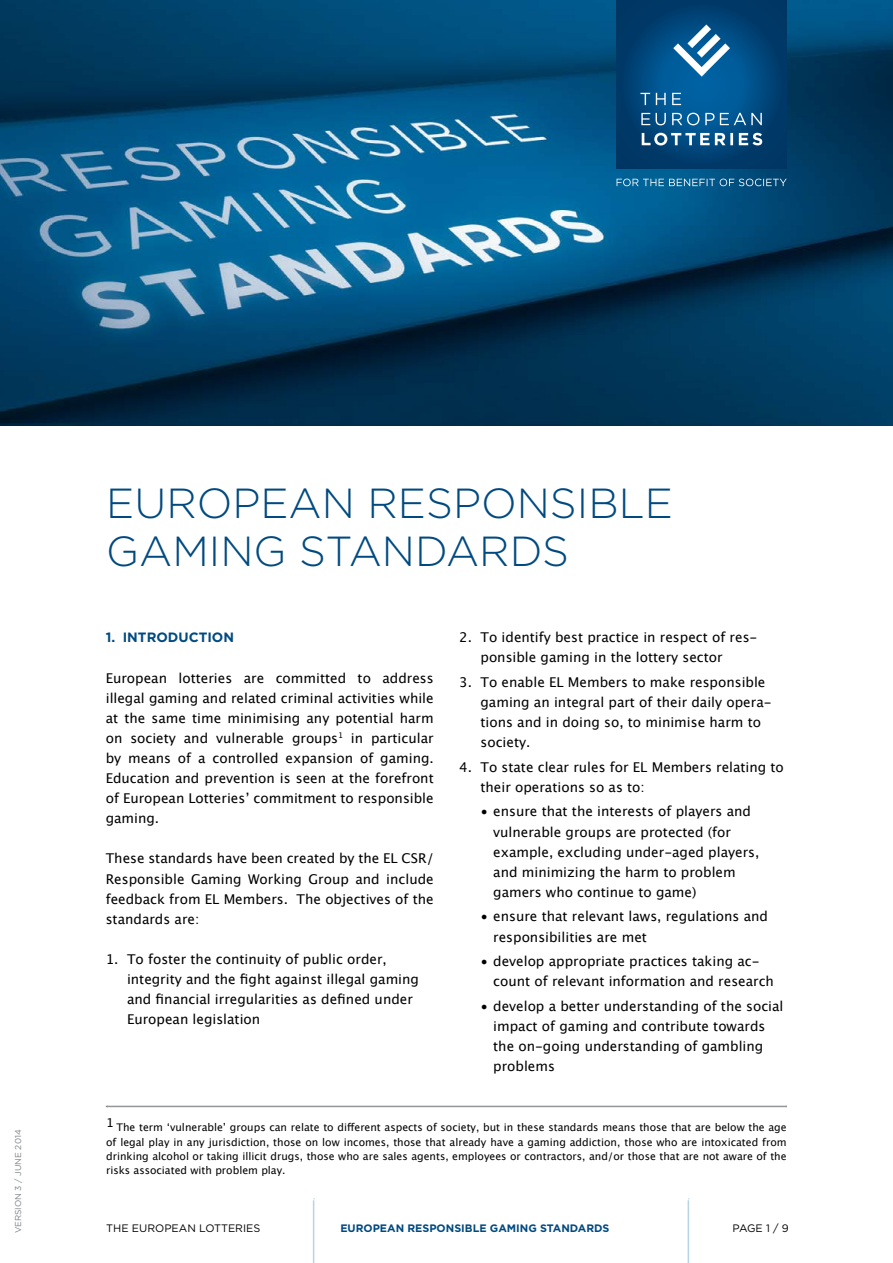
<style>
.page{position:relative;width:893px;height:1263px;background:#fff}
.page>*{position:absolute;margin:0;border:0;box-sizing:border-box;transform-origin:0 0}
.t1{font:300 42px/48px "Gotham";color:#004a80}
.t2{font:13.5px/20.1px "Lucida Grande";color:#000}
.t3{font:700 13.5px "Gotham";color:#004a80}
.t4{font:700 10.8px "Gotham";color:#004a80}
.t5{font:10.8px "Gotham";color:#000}
.t6{font:10.5px/14.2px "Lucida Grande";color:#000;text-align:justify}
.t7{font:8.55px "Gotham";color:#808285}
</style>
<div class="page">
<hr style="left:313px;top:1200px;width:1px;height:63px;background:#b5d5e5">
<hr style="left:688px;top:1200px;width:1px;height:63px;background:#b5d5e5">
<hr style="left:106px;top:1106px;width:681px;height:1px;background:#939598">
<img style="left:0;top:0;width:893px;height:425px">
<svg style="left:617px;top:0;width:170px;height:169px;background:#047"></svg>
<svg style="left:673px;top:25px;width:57px;height:52px"></svg>
<svg style="left:642px;top:133px;width:120px;height:12px"></svg>
<svg style="left:641px;top:113px;width:121px;height:12px"></svg>
<svg style="left:640px;top:93px;width:41px;height:12px"></svg>
<svg style="left:617px;top:179px;width:170px;height:7px"></svg>
<p class="t7" style="left:13px;top:1233px;width:105px;rotate:-90deg">VERSION 3 / JUNE 2014</p>
<h1 class="t1" style="left:106px;top:478px;width:568px">EUROPEAN RESPONSIBLE<br>GAMING STANDARDS</h1>
<p class="t3" style="left:106px;top:628px;width:130px">1. INTRODUCTION</p>
<p class="t2" style="left:106px;top:668px;width:329px;text-align:justify">European lotteries are committed to address illegal gaming and related criminal activities while at the same time minimising any potential harm on society and vulnerable groups<sup>1</sup> in particular by means of a controlled expansion of gaming.<br>Education and prevention is seen at the forefront of European Lotteries’ commitment to responsible gaming.</p>
<p class="t2" style="left:106px;top:849px;width:329px;text-align:justify">These standards have been created by the EL CSR/ Responsible Gaming Working Group and include feedback from EL Members. The objectives of the standards are:</p>
<p class="t2" style="left:127px;top:949px;width:293px;text-indent:-21px">1. To foster the continuity of public order, integrity and the fight against illegal gaming and financial irregularities as defined under European legislation</p>
<p class="t2" style="left:480px;top:627px;width:278px;text-indent:-21px">2. To identify best practice in respect of res&shy;ponsible gaming in the lottery sector</p>
<p class="t2" style="left:480px;top:672px;width:293px;text-indent:-21px">3. To enable EL Members to make responsible gaming an integral part of their daily opera&shy;tions and in doing so, to minimise harm to society.</p>
<p class="t2" style="left:480px;top:757px;width:305px;text-indent:-21px">4. To state clear rules for EL Members relating to their operations so as to:</p>
<p class="t2" style="left:493px;top:802px;width:268px;text-indent:-13px">• ensure that the interests of players and vulnerable groups are protected (for example, excluding under-aged players, and minimizing the harm to problem gamers who continue to game)</p>
<p class="t2" style="left:493px;top:907px;width:276px;text-indent:-13px">• ensure that relevant laws, regulations and responsibilities are met</p>
<p class="t2" style="left:493px;top:951px;width:282px;text-indent:-13px">• develop appropriate practices taking ac&shy;count of relevant information and research</p>
<p class="t2" style="left:493px;top:996px;width:292px;text-indent:-13px">• develop a better understanding of the social impact of gaming and contribute towards the on-going understanding of gambling problems</p>
<p class="t6" style="left:106px;top:1120px;width:682px"><sup>1</sup> The term ‘vulnerable’ groups can relate to different aspects of society, but in these standards means those that are below the age of legal play in any jurisdiction, those on low incomes, those that already have a gaming addiction, those who are intoxicated from drinking alcohol or taking illicit drugs, those who are sales agents, employees or contractors, and/or those that are not aware of the risks associated with problem play.</p>
<p class="t5" style="left:106px;top:1222px;width:156px">THE EUROPEAN LOTTERIES</p>
<p class="t4" style="left:340px;top:1221px;width:271px">EUROPEAN RESPONSIBLE GAMING STANDARDS</p>
<p class="t5" style="left:732px;top:1222px;width:58px">PAGE 1 / 9</p>
</div>
